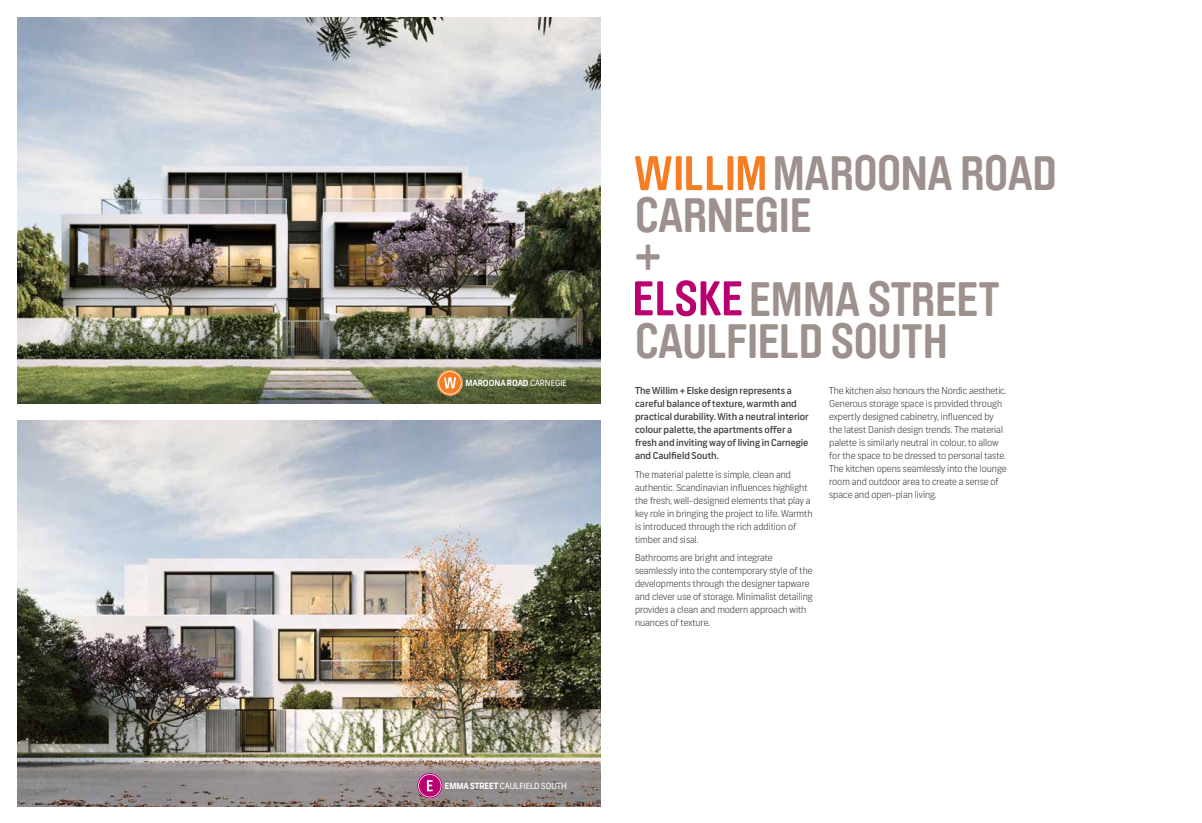
<style>
.page{position:relative;width:1202px;height:823px;background:#fff}
.page>*{position:absolute;margin:0;border:0;box-sizing:border-box;transform-origin:0 0}
.t1{font:700 48px/38px "Brauer Neue";letter-spacing:-.01em;color:#9e918d}
.t2{font:300 9.5px/13px "Frank";color:#414042}
.t3{font:500 9.5px/13px "Frank";color:#414042}
.t4{font:700 8.5px "Frank";color:#fff}
.t5{font:8.5px "Frank";color:#fff}
.s1{font-weight:400}
.s2{font-weight:700}
</style>
<div class="page">
<img style="left:17px;top:17px;width:584px;height:386px">
<img style="left:17px;top:420px;width:584px;height:386px">
<svg style="left:635px;top:156px;width:130px;height:34px"></svg>
<svg style="left:635px;top:280px;width:106px;height:36px"></svg>
<svg style="left:417px;top:772px;width:26px;height:26px"></svg>
<svg style="left:437px;top:370px;width:26px;height:25px"></svg>
<p class="t4" style="left:465px;top:378px;width:103px">MAROONA ROAD <span class="s1">CARNEGIE</span></p>
<p class="t4" style="left:445px;top:780px;width:12px">EMMA</p>
<p class="t5" style="left:470px;top:780px;width:98px"><span class="s2">STREET</span> CAULFIE LD SOUTH</p>
<h1 class="t1" style="left:772px;top:155px;width:260px">MAROONA ROAD</h1>
<h1 class="t1" style="left:635px;top:197px;width:94px">CARNEGIE +</h1>
<h1 class="t1" style="left:749px;top:281px;width:52px">EMMA</h1>
<h1 class="t1" style="left:868px;top:281px;width:89px">STREET</h1>
<h1 class="t1" style="left:635px;top:323px;width:45px">CAULFIELD</h1>
<h1 class="t1" style="left:831px;top:323px;width:119px">SOUTH</h1>
<p class="t3" style="left:635px;top:384px;width:175px">The Willim + Elske design represents a careful balance of texture, warmth and practical durability. With a neutral interior colour palette, the apartments offer a fresh and inviting way of living in Carnegie and Caulfield South.</p>
<p class="t2" style="left:635px;top:467px;width:179px">The material palette is simple, clean and authentic. Scandinavian influences highlight the fresh, well-designed elements that play a key role in bringing the project to life. Warmth is introduced through the rich addition of timber and sisal.</p>
<p class="t2" style="left:635px;top:551px;width:179px">Bathrooms are bright and integrate seamlessly into the contemporary style of the developments through the designer tapware and clever use of storage. Minimalist detailing provides a clean and modern approach with nuances of texture.</p>
<p class="t2" style="left:829px;top:384px;width:179px">The kitchen also honours the Nordic aesthetic.<br>Generous storage space is provided through expertly designed cabinetry, influenced by the latest Danish design trends. The material palette is similarly neutral in colour, to allow for the space to be dressed to personal taste.<br>The kitchen opens seamlessly into the lounge room and outdoor area to create a sense of space and open-plan living.</p>
</div>
